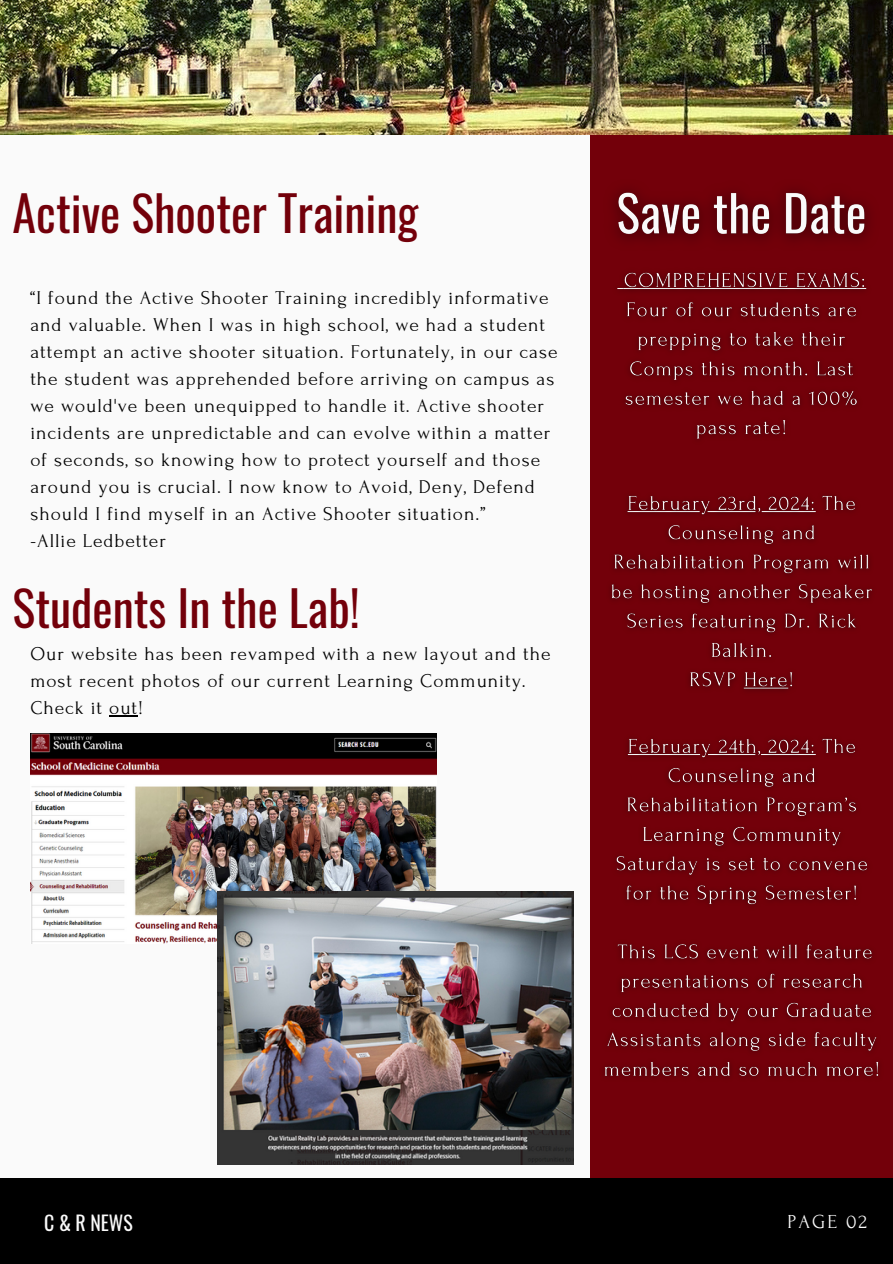
<style>
.page{position:relative;width:893px;height:1264px;background:#fff}
.page>*{position:absolute;margin:0;border:0;box-sizing:border-box;transform-origin:0 0}
.t1{font:48px "Oswald";color:#73000a}
.t2{font:19.8px "Oswald";color:#fafafa}
.t3{font:19.8px "Forum";letter-spacing:.1em;color:#fafafa}
.t4{font:19.5px/27px "Forum";letter-spacing:.05em;color:#000}
</style>
<div class="page">
<div style="left:0;top:0;width:892px;height:1263px;background:#fafafa"></div>
<div style="left:590px;top:111px;width:302px;height:1066px;background:#73000a"></div>
<div style="left:0;top:1177px;width:892px;height:86px;background:#000"></div>
<img style="left:0;top:0;width:892px;height:134px">
<img style="left:30px;top:734px;width:407px;height:209px">
<img style="left:217px;top:891px;width:357px;height:273px">
<img style="left:614px;top:190px;width:255px;height:50px">
<img style="left:604px;top:738px;width:275px;height:339px">
<img style="left:617px;top:272px;width:250px;height:167px">
<img style="left:610px;top:495px;width:262px;height:196px">
<svg style="left:109px;top:715px;width:29px;height:1px"></svg>
<h1 class="t1" style="left:13px;top:175px;width:407px">Active Shooter Training</h1>
<p class="t4" style="left:30px;top:284px;width:528px">“I found the Active Shooter Training incredibly informative and valuable. When I was in high school, we had a student attempt an active shooter situation. Fortunately, in our case the student was apprehended before arriving on campus as we would've been unequipped to handle it. Active shooter incidents are unpredictable and can evolve within a matter of seconds, so knowing how to protect yourself and those around you is crucial. I now know to Avoid, Deny, Defend should I find myself in an Active Shooter situation.”</p>
<p class="t4" style="left:30px;top:527px;width:137px">-Allie Ledbetter</p>
<p class="t1" style="left:13px;top:571px;width:349px">Students In the Lab!</p>
<h2 class="t4" style="left:30px;top:641px;width:521px">Our website has been revamped with a new layout and the most recent photos of our current Learning Community.<br>Check it out!</h2>
<p class="t2" style="left:44px;top:1206px;width:90px">C &amp; R NEWS</p>
<p class="t3" style="left:787px;top:1210px;width:81px">PAGE 02</p>
</div>
